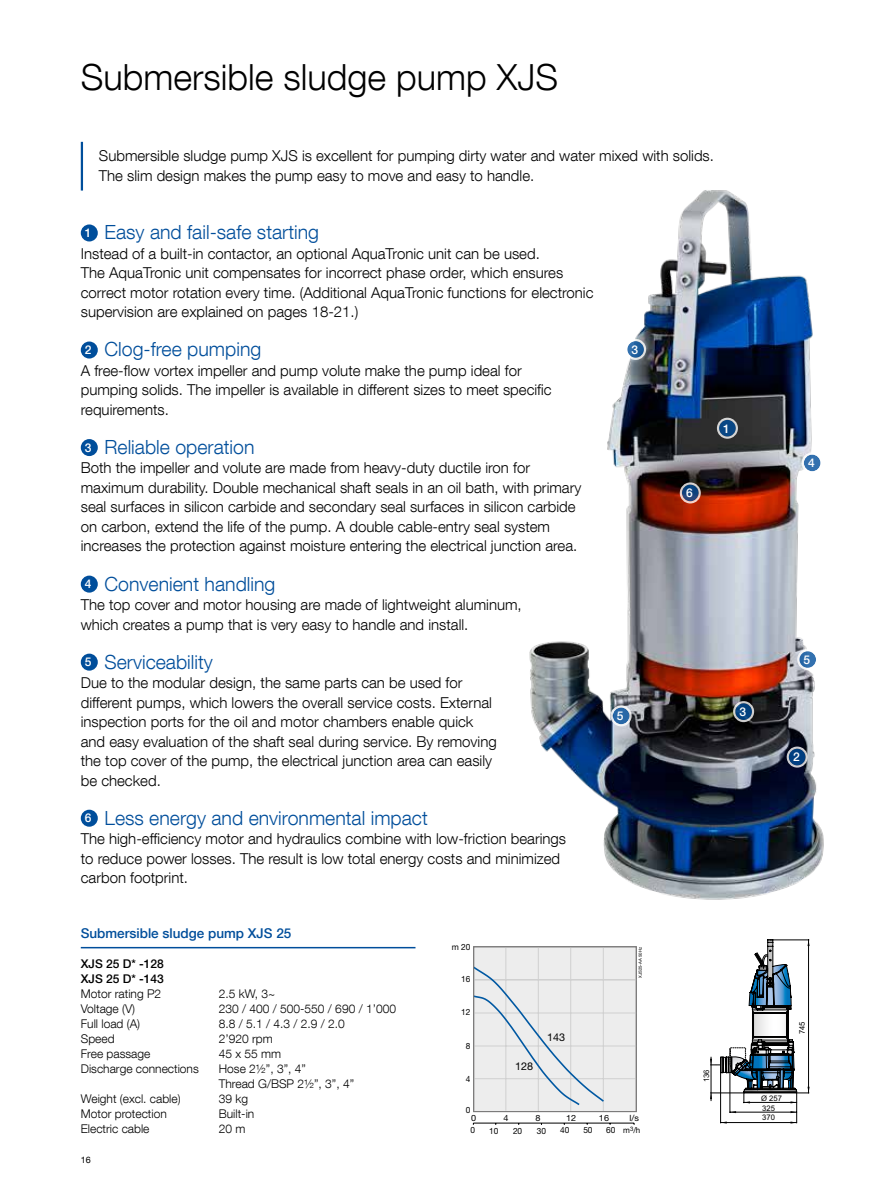
<style>
.page{position:relative;width:893px;height:1191px;background:#fff}
.page>*{position:absolute;margin:0;border:0;box-sizing:border-box;transform-origin:0 0}
.t1{font:300 36px "Helvetica Neue LT Com";color:#000}
.t2{font:300 19.5px "Helvetica Neue LT Com";color:#004e9b}
.t3{font:300 15px/19.5px "Helvetica Neue LT Com";color:#000}
.t4{font:500 13.5px "Helvetica Neue LT Com";color:#004e9b}
.t5{font:300 12px/15px "Helvetica Neue LT Com";color:#000}
.t6{font:500 12px/15px "Helvetica Neue LT Com";color:#000}
.t7{font:500 12px "Helvetica Neue LT Com";color:#fff}
.t8{font:10.65px "Helvetica Neue LT Com";color:#000}
.t9{font:9px "Helvetica Neue LT Com";color:#000}
.t10{font:8.55px "Helvetica Neue LT Com";color:#000}
.t11{font:8.55px "Helvetica Neue LT Com";color:#000;scale:1.06 1}
.t12{font:8.25px "Helvetica Neue LT Com";color:#000}
.t13{font:7.65px/9.4px "Arial";color:#000}
.t14{font:4.35px "Helvetica Neue LT Com";color:#000}
.s1{font-weight:500;font-size:12px;color:#fff}
</style>
<div class="page">
<hr style="left:730px;top:1048px;width:1px;height:64px;background:#000">
<hr style="left:796px;top:1092px;width:1px;height:31px;background:#000">
<hr style="left:730px;top:1111px;width:67px;height:1px;background:#000">
<hr style="left:720px;top:1072px;width:1px;height:51px;background:#000">
<hr style="left:721px;top:1122px;width:76px;height:1px;background:#000">
<svg style="left:710px;top:939px;width:100px;height:164px"></svg>
<div style="left:474px;top:946px;width:162px;height:165px;background:#ededed"></div>
<hr style="left:474px;top:1045px;width:163px;height:1px;background:#d0d0d0">
<hr style="left:473px;top:1078px;width:164px;height:1px;background:#d0d0d0">
<hr style="left:474px;top:1012px;width:163px;height:1px;background:#d0d0d0">
<hr style="left:474px;top:979px;width:163px;height:1px;background:#d0d0d0">
<hr style="left:506px;top:947px;width:1px;height:163px;background:#d0d0d0">
<hr style="left:538px;top:947px;width:1px;height:164px;background:#d0d0d0">
<hr style="left:570px;top:947px;width:1px;height:164px;background:#d0d0d0">
<hr style="left:603px;top:947px;width:1px;height:164px;background:#d0d0d0">
<hr style="left:473px;top:1122px;width:161px;height:1px;background:#000">
<svg style="left:475px;top:965px;width:131px;height:141px"></svg>
<div style="left:473px;top:946px;width:164px;height:166px;border:1px solid #7c7b7b"></div>
<img style="left:529px;top:190px;width:295px;height:710px">
<hr style="left:81px;top:142px;width:2px;height:48px;background:#004e9b">
<div style="left:81px;top:224px;width:17px;height:17px;background:#004e9b;border-radius:50%"></div>
<div style="left:81px;top:341px;width:17px;height:17px;background:#004e9b;border-radius:50%"></div>
<div style="left:81px;top:439px;width:17px;height:17px;background:#004e9b;border-radius:50%"></div>
<div style="left:81px;top:575px;width:17px;height:17px;background:#004e9b;border-radius:50%"></div>
<div style="left:81px;top:653px;width:17px;height:17px;background:#004e9b;border-radius:50%"></div>
<div style="left:81px;top:809px;width:17px;height:17px;background:#004e9b;border-radius:50%"></div>
<hr style="left:81px;top:947px;width:334px;height:1px;background:#004e9b">
<svg style="left:627px;top:341px;width:17px;height:17px"></svg>
<div style="left:625px;top:339px;width:21px;height:21px;border:2px solid #fff;border-radius:50%"></div>
<svg style="left:735px;top:703px;width:17px;height:17px"></svg>
<div style="left:733px;top:701px;width:21px;height:21px;border:2px solid #fff;border-radius:50%"></div>
<svg style="left:682px;top:484px;width:17px;height:17px"></svg>
<div style="left:680px;top:482px;width:21px;height:21px;border:2px solid #fff;border-radius:50%"></div>
<svg style="left:789px;top:748px;width:16px;height:17px"></svg>
<div style="left:787px;top:746px;width:21px;height:21px;border:2px solid #fff;border-radius:50%"></div>
<div style="left:719px;top:420px;width:17px;height:16px;background:#094785;border-radius:50%"></div>
<div style="left:717px;top:418px;width:21px;height:21px;border:2px solid #fff;border-radius:50%"></div>
<svg style="left:613px;top:707px;width:16px;height:17px"></svg>
<div style="left:611px;top:705px;width:21px;height:21px;border:2px solid #fff;border-radius:50%"></div>
<svg style="left:804px;top:454px;width:16px;height:17px"></svg>
<div style="left:802px;top:452px;width:21px;height:21px;border:2px solid #fff;border-radius:50%"></div>
<svg style="left:799px;top:651px;width:17px;height:17px"></svg>
<div style="left:797px;top:649px;width:21px;height:21px;border:2px solid #fff;border-radius:50%"></div>
<h1 class="t1" style="left:81px;top:55px;width:479px">Submersible sludge pump XJS</h1>
<p class="t3" style="left:99px;top:146px;width:617px">Submersible sludge pump XJS is excellent for pumping dirty water and water mixed with solids.<br>The slim design makes the pump easy to move and easy to handle.</p>
<h2 class="t2" style="left:85px;top:220px;width:236px"><span class="s1">1</span> Easy and fail-safe starting</h2>
<p class="t3" style="left:81px;top:243px;width:514px">Instead of a built-in contactor, an optional AquaTronic unit can be used.<br>The AquaTronic unit compensates for incorrect phase order, which ensures correct motor rotation every time. (Additional AquaTronic functions for electronic supervision are explained on pages 18-21.)</p>
<h2 class="t2" style="left:85px;top:337px;width:178px"><span class="s1">2</span> Clog-free pumping</h2>
<p class="t3" style="left:81px;top:360px;width:472px">A free-flow vortex impeller and pump volute make the pump ideal for pumping solids. The impeller is available in different sizes to meet specific requirements.</p>
<h2 class="t2" style="left:85px;top:435px;width:171px"><span class="s1">3</span> Reliable operation</h2>
<p class="t3" style="left:81px;top:458px;width:502px">Both the impeller and volute are made from heavy-duty ductile iron for maximum durability. Double mechanical shaft seals in an oil bath, with primary seal surfaces in silicon carbide and secondary seal surfaces in silicon carbide on carbon, extend the life of the pump. A double cable-entry seal system increases the protection against moisture entering the electrical junction area.</p>
<h2 class="t2" style="left:85px;top:571px;width:192px"><span class="s1">4</span> Convenient handling</h2>
<p class="t3" style="left:81px;top:594px;width:442px">The top cover and motor housing are made of lightweight aluminum, which creates a pump that is very easy to handle and install.</p>
<h2 class="t2" style="left:85px;top:649px;width:129px"><span class="s1">5</span> Serviceability</h2>
<p class="t3" style="left:81px;top:672px;width:417px">Due to the modular design, the same parts can be used for different pumps, which lowers the overall service costs. External inspection ports for the oil and motor chambers enable quick and easy evaluation of the shaft seal during service. By removing the top cover of the pump, the electrical junction area can easily be checked.</p>
<h2 class="t2" style="left:85px;top:805px;width:344px"><span class="s1">6</span> Less energy and environmental impact</h2>
<p class="t3" style="left:81px;top:828px;width:487px">The high-efficiency motor and hydraulics combine with low-friction bearings to reduce power losses. The result is low total energy costs and minimized carbon footprint.</p>
<p class="t7" style="left:631px;top:342px;width:8px">3</p>
<p class="t7" style="left:617px;top:708px;width:8px">5</p>
<p class="t7" style="left:686px;top:486px;width:8px">6</p>
<p class="t7" style="left:723px;top:421px;width:8px">1</p>
<p class="t7" style="left:739px;top:704px;width:8px">3</p>
<p class="t7" style="left:808px;top:456px;width:8px">4</p>
<p class="t7" style="left:803px;top:652px;width:8px">5</p>
<p class="t7" style="left:793px;top:750px;width:8px">2</p>
<p class="t4" style="left:81px;top:925px;width:212px">Submersible sludge pump XJS 25</p>
<p class="t6" style="left:81px;top:956px;width:85px">XJS 25 D* -128<br>XJS 25 D* -143</p>
<p class="t5" style="left:81px;top:986px;width:82px">Motor rating P2</p>
<p class="t5" style="left:219px;top:986px;width:58px">2.5 kW, 3~</p>
<p class="t5" style="left:81px;top:1001px;width:56px">Voltage (V)</p>
<p class="t5" style="left:219px;top:1001px;width:179px">230 / 400 / 500-550 / 690 / 1’000</p>
<p class="t5" style="left:81px;top:1016px;width:61px">Full load (A)</p>
<p class="t5" style="left:219px;top:1016px;width:128px">8.8 / 5.1 / 4.3 / 2.9 / 2.0</p>
<p class="t5" style="left:81px;top:1031px;width:35px">Speed</p>
<p class="t5" style="left:219px;top:1031px;width:56px">2’920 rpm</p>
<p class="t5" style="left:81px;top:1046px;width:71px">Free passage</p>
<p class="t5" style="left:219px;top:1046px;width:64px">45 x 55 mm</p>
<p class="t5" style="left:81px;top:1061px;width:120px">Discharge connections</p>
<p class="t5" style="left:219px;top:1061px;width:137px">Hose 2½”, 3”, 4”<br>Thread G/BSP 2½”, 3”, 4”</p>
<p class="t5" style="left:81px;top:1091px;width:101px">Weight (excl. cable)</p>
<p class="t5" style="left:219px;top:1091px;width:31px">39 kg</p>
<p class="t5" style="left:81px;top:1106px;width:88px">Motor protection</p>
<p class="t5" style="left:219px;top:1106px;width:37px">Built-in</p>
<p class="t5" style="left:81px;top:1121px;width:70px">Electric cable</p>
<p class="t5" style="left:219px;top:1121px;width:28px">20 m</p>
<p class="t9" style="left:81px;top:1154px;width:12px">16</p>
<p class="t10" style="left:452px;top:941px;width:20px">m 20</p>
<p class="t10" style="left:461px;top:973px;width:11px">16</p>
<p class="t10" style="left:461px;top:1007px;width:11px">12</p>
<p class="t10" style="left:466px;top:1040px;width:6px">8</p>
<p class="t10" style="left:466px;top:1073px;width:6px">4</p>
<p class="t8" style="left:515px;top:1060px;width:20px">128</p>
<p class="t8" style="left:547px;top:1030px;width:20px">143</p>
<p class="t14" style="left:638px;top:978px;width:32px;rotate:-90deg">XJS25-AA 50Hz</p>
<p class="t10" style="left:466px;top:1104px;width:6px">0</p>
<p class="t11" style="left:503px;top:1112px;width:6px">4</p>
<p class="t11" style="left:536px;top:1112px;width:6px">8</p>
<p class="t11" style="left:599px;top:1112px;width:11px">16</p>
<p class="t11" style="left:629px;top:1112px;width:11px">l/s</p>
<p class="t11" style="left:471px;top:1112px;width:6px">0</p>
<p class="t11" style="left:566px;top:1112px;width:11px">12</p>
<p class="t10" style="left:471px;top:1125px;width:6px">0</p>
<p class="t12" style="left:623px;top:1125px;width:19px">m<sup>3</sup>/h</p>
<p class="t10" style="left:489px;top:1125px;width:11px">10</p>
<p class="t10" style="left:513px;top:1125px;width:11px">20</p>
<p class="t10" style="left:537px;top:1125px;width:11px">30</p>
<p class="t10" style="left:560px;top:1125px;width:11px">40</p>
<p class="t10" style="left:583px;top:1125px;width:11px">50</p>
<p class="t10" style="left:606px;top:1125px;width:11px">60</p>
<p class="t13" style="left:702px;top:1082px;width:14px;rotate:-90deg">136</p>
<p class="t13" style="left:797px;top:1034px;width:14px;rotate:-90deg">745</p>
<p class="t13" style="left:761px;top:1093px;width:22px">Ø 257<br>325<br>370</p>
</div>
